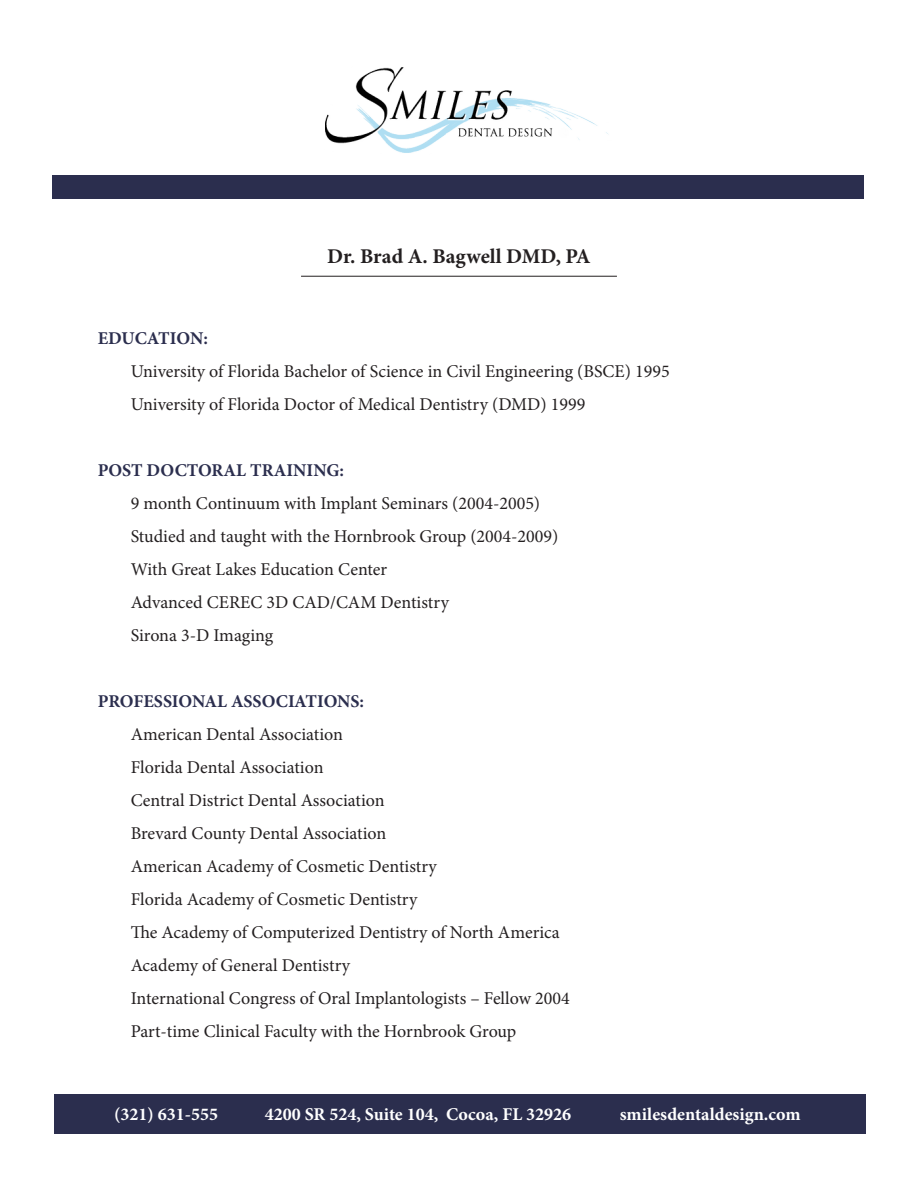
<style>
.page{position:relative;width:918px;height:1188px;background:#fff}
.page>*{position:absolute;margin:0;border:0;box-sizing:border-box;transform-origin:0 0}
.t1{font:700 21px "Minion Pro";color:#231f20}
.t2{font:18px "Minion Pro";color:#231f20}
.t3{font:700 18px "Minion Pro";color:#fff}
.t4{font:700 18px "Minion Pro";color:#2b2e4e}
</style>
<div class="page">
<img style="left:325px;top:67px;width:283px;height:86px">
<div style="left:52px;top:175px;width:812px;height:24px;background:#2b2e4e"></div>
<div style="left:54px;top:1094px;width:812px;height:40px;background:#2b2e4e"></div>
<hr style="left:301px;top:276px;width:316px;height:1px;background:#231f20">
<p class="t1" style="left:327px;top:242px;width:265px">Dr. Brad A. Bagwell DMD, PA</p>
<p class="t4" style="left:98px;top:325px;width:112px">EDUCATION:</p>
<p class="t2" style="left:131px;top:359px;width:541px">University of Florida Bachelor of Science in Civil Engineering (BSCE) 1995</p>
<p class="t2" style="left:131px;top:392px;width:456px">University of Florida Doctor of Medical Dentistry (DMD) 1999</p>
<p class="t4" style="left:98px;top:457px;width:248px">POST DOCTORAL TRAINING:</p>
<p class="t2" style="left:131px;top:491px;width:411px">9 month Continuum with Implant Seminars (2004-2005)</p>
<p class="t2" style="left:131px;top:524px;width:429px">Studied and taught with the Hornbrook Group (2004-2009)</p>
<p class="t2" style="left:131px;top:557px;width:258px">With Great Lakes Education Center</p>
<p class="t2" style="left:131px;top:590px;width:320px">Advanced CEREC 3D CAD/CAM Dentistry</p>
<p class="t2" style="left:131px;top:623px;width:144px">Sirona 3-D Imaging</p>
<p class="t4" style="left:98px;top:688px;width:268px">PROFESSIONAL ASSOCIATIONS:</p>
<p class="t2" style="left:131px;top:722px;width:214px">American Dental Association</p>
<p class="t2" style="left:131px;top:755px;width:194px">Florida Dental Association</p>
<p class="t2" style="left:131px;top:788px;width:256px">Central District Dental Association</p>
<p class="t2" style="left:131px;top:821px;width:257px">Brevard County Dental Association</p>
<p class="t2" style="left:131px;top:854px;width:308px">American Academy of Cosmetic Dentistry</p>
<p class="t2" style="left:131px;top:887px;width:288px">Florida Academy of Cosmetic Dentistry</p>
<p class="t2" style="left:131px;top:920px;width:431px">The Academy of Computerized Dentistry of North America</p>
<p class="t2" style="left:131px;top:953px;width:221px">Academy of General Dentistry</p>
<p class="t2" style="left:131px;top:986px;width:440px">International Congress of Oral Implantologists – Fellow 2004</p>
<p class="t2" style="left:131px;top:1019px;width:387px">Part-time Clinical Faculty with the Hornbrook Group</p>
<p class="t3" style="left:114px;top:1101px;width:105px">(321) 631-555</p>
<p class="t3" style="left:265px;top:1101px;width:308px">4200 SR 524, Suite 104, Cocoa, FL 32926</p>
<p class="t3" style="left:620px;top:1101px;width:182px">smilesdentaldesign.com</p>
</div>
